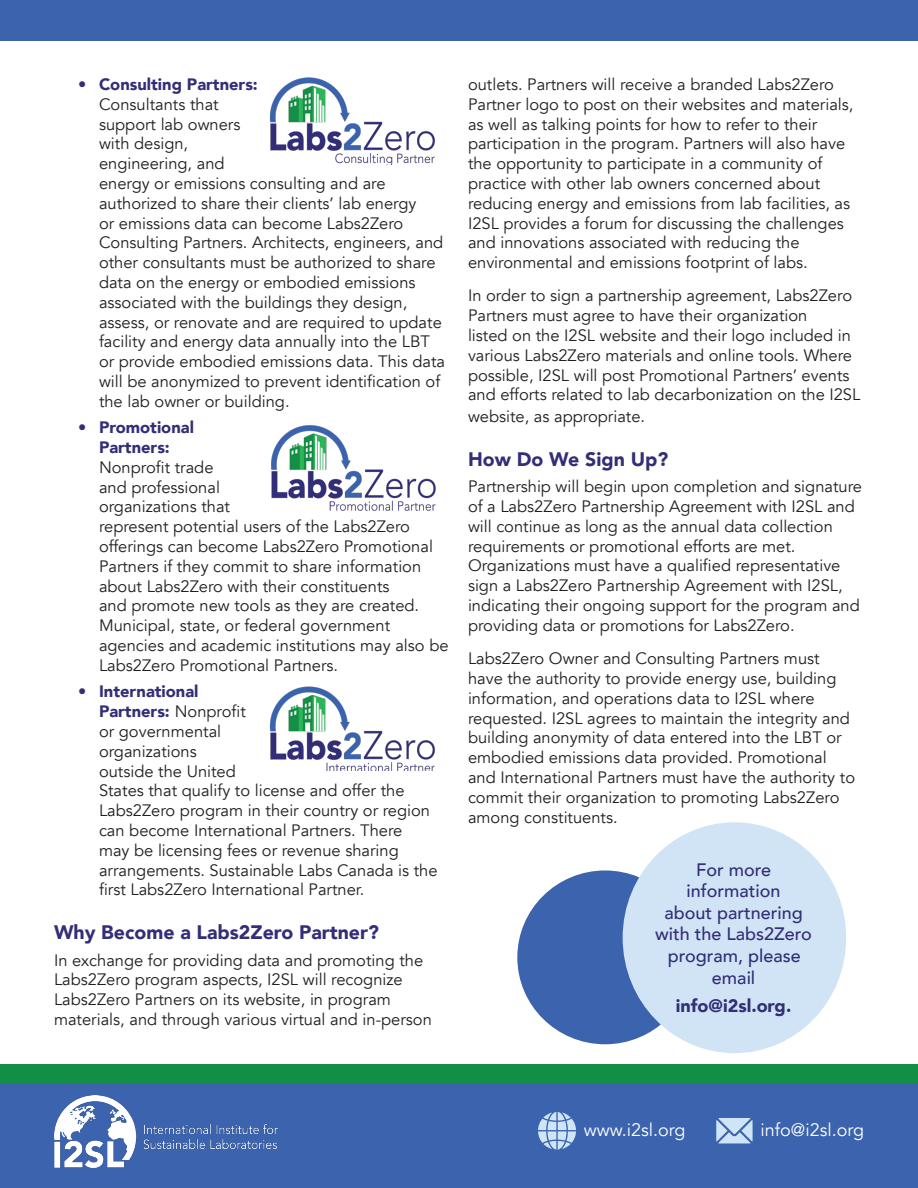
<style>
.page{position:relative;width:918px;height:1188px;background:#fff}
.page>*{position:absolute;margin:0;border:0;box-sizing:border-box;transform-origin:0 0}
.t1{font:900 19.5px "Avenir";color:#322e77}
.t2{font:500 18px/21.6px "Avenir";color:#322e77;text-align:center}
.t3{font:18px "Avenir";color:#fff}
.t4{font:900 18px "Avenir";color:#322e77}
.t5{font:16.5px/19.8px "Avenir";color:#231f20}
.s1{font-weight:900;color:#322e77}
</style>
<div class="page">
<div style="left:0;top:1064px;width:918px;height:20px;background:#138f45"></div>
<div style="left:0;top:1084px;width:918px;height:104px;background:#3b63ae"></div>
<div style="left:517px;top:870px;width:176px;height:174px;background:#3b63ae;border-radius:50%"></div>
<img style="left:54px;top:1095px;width:224px;height:72px">
<div style="left:623px;top:822px;width:223px;height:231px;background:#d0e4f6;border-radius:50%"></div>
<div style="left:0;top:0;width:918px;height:40px;background:#3b63ae"></div>
<svg style="left:538px;top:1112px;width:38px;height:38px"></svg>
<svg style="left:716px;top:1118px;width:37px;height:25px"></svg>
<img style="left:270px;top:77px;width:165px;height:88px">
<img style="left:271px;top:425px;width:165px;height:85px">
<img style="left:269px;top:686px;width:166px;height:85px">
<p class="t5" style="left:99px;top:75px;width:348px;text-indent:-21px"><span class="s1">• Consulting Partners:<br></span>Consultants that<br>support lab owners<br>with design,<br>engineering, and<br>energy or emissions consulting and are authorized to share their clients’ lab energy<br>or emissions data can become Labs2Zero Consulting Partners. Architects, engineers, and other consultants must be authorized to share data on the energy or embodied emissions associated with the buildings they design, assess, or renovate and are required to update facility and energy data annually into the LBT or provide embodied emissions data. This data will be anonymized to prevent identification of the lab owner or building.</p>
<p class="t5" style="left:99px;top:418px;width:351px;text-indent:-21px"><span class="s1">• Promotional<br>Partners:<br></span>Nonprofit trade<br>and professional<br>organizations that<br>represent potential users of the Labs2Zero offerings can become Labs2Zero Promotional<br>Partners if they commit to share information about Labs2Zero with their constituents<br>and promote new tools as they are created.<br>Municipal, state, or federal government agencies and academic institutions may also be<br>Labs2Zero Promotional Partners.</p>
<p class="t5" style="left:99px;top:682px;width:340px;text-indent:-21px"><span class="s1">• International<br>Partners:</span> Nonprofit<br>or governmental<br>organizations<br>outside the United<br>States that qualify to license and offer the<br>Labs2Zero program in their country or region can become International Partners. There<br>may be licensing fees or revenue sharing arrangements. Sustainable Labs Canada is the first Labs2Zero International Partner.</p>
<p class="t1" style="left:54px;top:916px;width:326px">Why Become a Labs2Zero Partner?</p>
<p class="t5" style="left:54px;top:950px;width:379px">In exchange for providing data and promoting the Labs2Zero program aspects, I2SL will recognize Labs2Zero Partners on its website, in program materials, and through various virtual and in-person</p>
<p class="t5" style="left:468px;top:75px;width:387px">outlets. Partners will receive a branded Labs2Zero Partner logo to post on their websites and materials, as well as talking points for how to refer to their participation in the program. Partners will also have the opportunity to participate in a community of practice with other lab owners concerned about reducing energy and emissions from lab facilities, as I2SL provides a forum for discussing the challenges and innovations associated with reducing the environmental and emissions footprint of labs.</p>
<p class="t5" style="left:468px;top:286px;width:394px">In order to sign a partnership agreement, Labs2Zero Partners must agree to have their organization<br>listed on the I2SL website and their logo included in various Labs2Zero materials and online tools. Where possible, I2SL will post Promotional Partners’ events and efforts related to lab decarbonization on the I2SL</p>
<p class="t5" style="left:468px;top:407px;width:179px">website, as appropriate.</p>
<p class="t1" style="left:468px;top:442px;width:202px">How Do We Sign Up?</p>
<p class="t5" style="left:468px;top:477px;width:396px">Partnership will begin upon completion and signature of a Labs2Zero Partnership Agreement with I2SL and will continue as long as the annual data collection requirements or promotional efforts are met.<br>Organizations must have a qualified representative sign a Labs2Zero Partnership Agreement with I2SL, indicating their ongoing support for the program and providing data or promotions for Labs2Zero.</p>
<p class="t5" style="left:468px;top:649px;width:389px">Labs2Zero Owner and Consulting Partners must have the authority to provide energy use, building information, and operations data to I2SL where requested. I2SL agrees to maintain the integrity and building anonymity of data entered into the LBT or embodied emissions data provided. Promotional and International Partners must have the authority to commit their organization to promoting Labs2Zero among constituents.</p>
<p class="t2" style="left:655px;top:858px;width:158px">For more information<br>about partnering with the Labs2Zero program, please email</p>
<p class="t4" style="left:676px;top:990px;width:117px">info@i2sl.org.</p>
<p class="t3" style="left:584px;top:1119px;width:103px">www.i2sl.org</p>
<p class="t3" style="left:761px;top:1119px;width:105px">info@i2sl.org</p>
</div>
